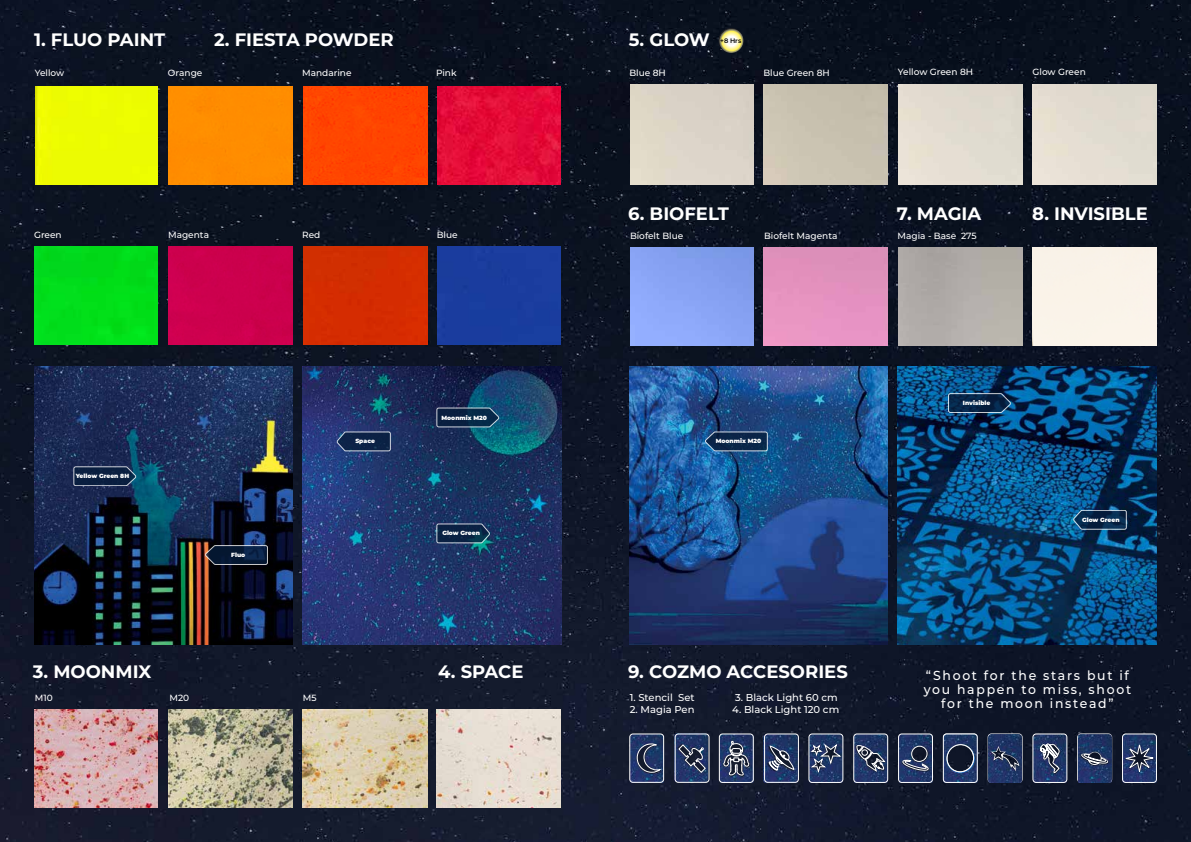
<style>
.page{position:relative;width:1191px;height:842px;background:#fff}
.page>*{position:absolute;margin:0;border:0;box-sizing:border-box;transform-origin:0 0}
.t1{font:700 18px "Montserrat";color:#fff}
.t2{font:500 13px/14px "Montserrat";letter-spacing:.14em;color:#fff;text-align:center;scale:.96 1}
.t3{font:500 10px "Montserrat";color:#fff}
.t4{font:500 9px "Montserrat";color:#fff}
.t5{font:600 6.5px "Montserrat";color:#000101}
.t6{font:900 6px "Montserrat";color:#fff}
</style>
<div class="page">
<img style="left:0;top:0;width:1191px;height:842px">
<img style="left:898px;top:367px;width:259px;height:278px">
<img style="left:34px;top:367px;width:258px;height:278px">
<img style="left:303px;top:367px;width:258px;height:278px">
<img style="left:629px;top:367px;width:258px;height:278px">
<svg style="left:942px;top:733px;width:35px;height:50px;background:#384768"></svg>
<svg style="left:987px;top:733px;width:35px;height:50px"></svg>
<img style="left:988px;top:734px;width:34px;height:48px">
<svg style="left:898px;top:733px;width:35px;height:50px;background:#415277"></svg>
<svg style="left:853px;top:733px;width:35px;height:50px;background:#465679"></svg>
<svg style="left:808px;top:733px;width:35px;height:50px;background:#43557a"></svg>
<svg style="left:764px;top:733px;width:35px;height:50px;background:#46577c"></svg>
<svg style="left:719px;top:733px;width:35px;height:50px;background:#4e5c7d"></svg>
<svg style="left:674px;top:733px;width:35px;height:50px;background:#3f4f74"></svg>
<svg style="left:629px;top:733px;width:35px;height:50px;background:#3e4f76"></svg>
<svg style="left:1032px;top:733px;width:35px;height:50px;background:#48587d"></svg>
<svg style="left:1077px;top:733px;width:35px;height:50px"></svg>
<img style="left:1078px;top:734px;width:33px;height:48px">
<svg style="left:1122px;top:733px;width:35px;height:50px;background:#44557c"></svg>
<svg style="left:337px;top:432px;width:53px;height:19px"></svg>
<svg style="left:436px;top:408px;width:63px;height:19px"></svg>
<svg style="left:948px;top:393px;width:63px;height:20px"></svg>
<svg style="left:705px;top:432px;width:62px;height:19px"></svg>
<svg style="left:74px;top:466px;width:62px;height:20px"></svg>
<svg style="left:205px;top:545px;width:63px;height:20px"></svg>
<svg style="left:436px;top:524px;width:54px;height:19px"></svg>
<svg style="left:1073px;top:510px;width:53px;height:19px"></svg>
<svg style="left:718px;top:28px;width:25px;height:25px"></svg>
<div style="left:35px;top:86px;width:123px;height:98px;background:#ecfb02"></div>
<div style="left:35px;top:246px;width:123px;height:98px;background:#00de1a"></div>
<img style="left:35px;top:709px;width:123px;height:98px">
<div style="left:630px;top:85px;width:123px;height:99px;background:#ddd5c7"></div>
<img style="left:630px;top:248px;width:123px;height:98px">
<div style="left:169px;top:86px;width:123px;height:98px;background:#ff8c00"></div>
<div style="left:169px;top:246px;width:123px;height:98px;background:#cc004d"></div>
<img style="left:168px;top:709px;width:124px;height:98px">
<div style="left:763px;top:85px;width:124px;height:99px;background:#c8c1af"></div>
<div style="left:763px;top:248px;width:124px;height:98px;background:#e491c0"></div>
<div style="left:303px;top:86px;width:124px;height:98px;background:#f40"></div>
<div style="left:303px;top:246px;width:124px;height:98px;background:#d52d01"></div>
<img style="left:303px;top:709px;width:124px;height:98px">
<img style="left:898px;top:85px;width:124px;height:99px">
<img style="left:898px;top:248px;width:124px;height:98px">
<img style="left:437px;top:86px;width:124px;height:98px">
<div style="left:437px;top:246px;width:124px;height:98px;background:#1a3c9e"></div>
<img style="left:437px;top:709px;width:124px;height:98px">
<div style="left:1032px;top:85px;width:124px;height:99px;background:#e3dcd0"></div>
<div style="left:1032px;top:248px;width:124px;height:98px;background:#faf3e9"></div>
<h1 class="t1" style="left:34px;top:27px;width:133px">1. FLUO PAINT</h1>
<h1 class="t1" style="left:214px;top:27px;width:181px">2. FIESTA POWDER</h1>
<h1 class="t1" style="left:629px;top:27px;width:82px">5. GLOW</h1>
<p class="t5" style="left:720px;top:36px;width:23px">+8 Hrs</p>
<p class="t4" style="left:35px;top:66px;width:31px">Yellow</p>
<p class="t4" style="left:168px;top:66px;width:36px">Orange</p>
<p class="t4" style="left:302px;top:66px;width:51px">Mandarine</p>
<p class="t4" style="left:436px;top:66px;width:22px">Pink</p>
<p class="t4" style="left:629px;top:67px;width:38px">Blue 8H</p>
<p class="t4" style="left:898px;top:66px;width:77px">Yellow Green 8H</p>
<p class="t4" style="left:763px;top:66px;width:68px">Blue Green 8H</p>
<p class="t4" style="left:1032px;top:66px;width:55px">Glow Green</p>
<h1 class="t1" style="left:628px;top:201px;width:102px">6. BIOFELT</h1>
<h1 class="t1" style="left:896px;top:200px;width:86px">7. MAGIA</h1>
<h1 class="t1" style="left:1032px;top:201px;width:117px">8. INVISIBLE</h1>
<p class="t4" style="left:34px;top:229px;width:29px">Green</p>
<p class="t4" style="left:302px;top:229px;width:20px">Red</p>
<p class="t4" style="left:437px;top:229px;width:22px">Blue</p>
<p class="t4" style="left:168px;top:229px;width:42px">Magenta</p>
<p class="t4" style="left:630px;top:229px;width:55px">Biofelt Blue</p>
<p class="t4" style="left:764px;top:229px;width:75px">Biofelt Magenta</p>
<p class="t4" style="left:897px;top:229px;width:80px">Magia - Base 275</p>
<p class="t6" style="left:963px;top:398px;width:29px">Invisible</p>
<p class="t6" style="left:441px;top:413px;width:47px">Moonmix M20</p>
<p class="t6" style="left:355px;top:436px;width:21px">Space</p>
<p class="t6" style="left:715px;top:436px;width:47px">Moonmix M20</p>
<p class="t6" style="left:76px;top:472px;width:55px">Yellow Green 8H</p>
<p class="t6" style="left:1082px;top:516px;width:39px">Glow Green</p>
<p class="t6" style="left:442px;top:528px;width:39px">Glow Green</p>
<p class="t6" style="left:231px;top:550px;width:16px">Fluo</p>
<h1 class="t1" style="left:33px;top:659px;width:120px">3. MOONMIX</h1>
<p class="t4" style="left:35px;top:692px;width:19px">M10</p>
<p class="t4" style="left:169px;top:692px;width:21px">M20</p>
<p class="t4" style="left:303px;top:692px;width:15px">M5</p>
<h1 class="t1" style="left:438px;top:659px;width:87px">4. SPACE</h1>
<h1 class="t1" style="left:628px;top:659px;width:221px">9. COZMO ACCESORIES</h1>
<p class="t3" style="left:630px;top:691px;width:66px">1. Stencil Set</p>
<p class="t3" style="left:735px;top:691px;width:104px">3. Black Light 60 cm</p>
<p class="t3" style="left:630px;top:703px;width:66px">2. Magia Pen</p>
<p class="t3" style="left:732px;top:703px;width:109px">4. Black Light 120 cm</p>
<h2 class="t2" style="left:923px;top:667px;width:218px">“Shoot for the stars but if you happen to miss, shoot for the moon instead”</h2>
</div>
